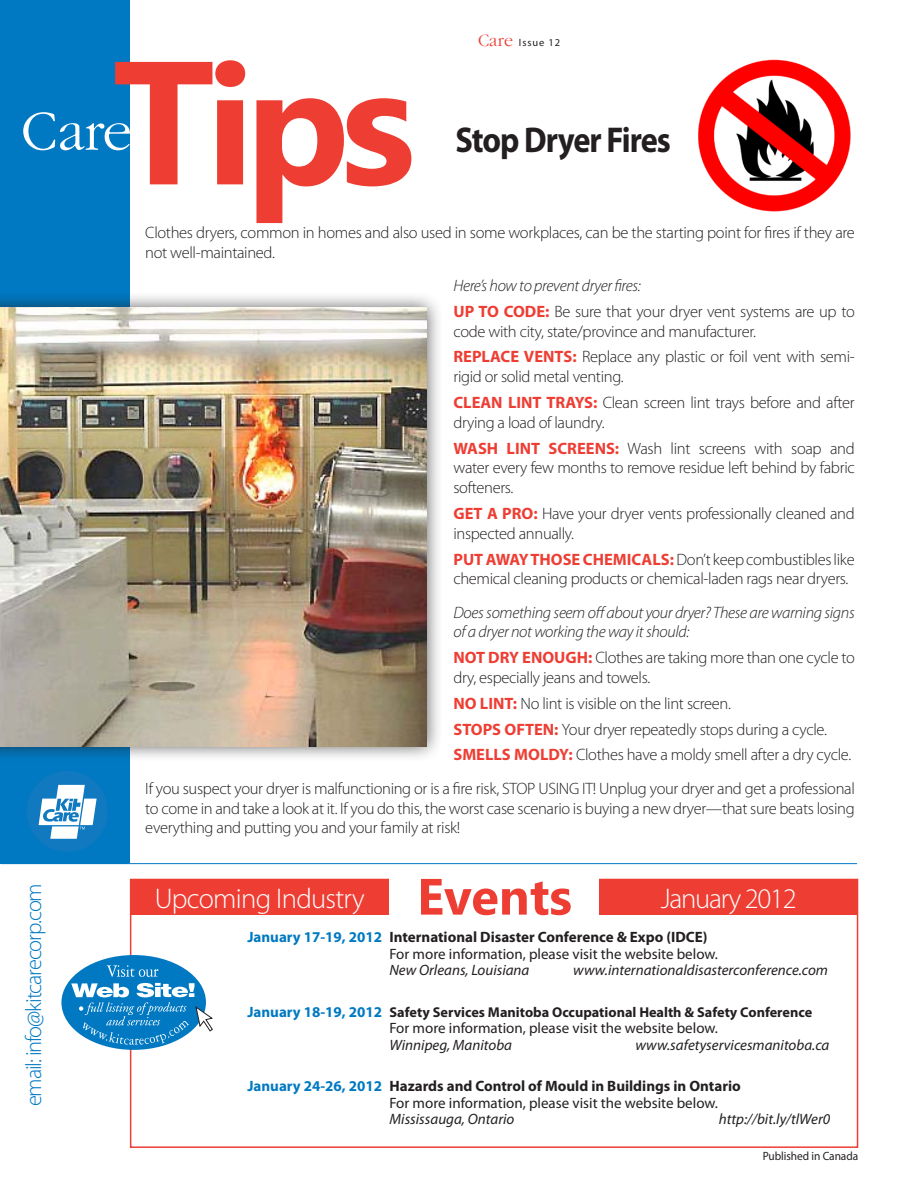
<style>
.page{position:relative;width:918px;height:1188px;background:#fff}
.page>*{position:absolute;margin:0;border:0;box-sizing:border-box;transform-origin:0 0}
.t1{font:700 168.15px "Segoe UI";color:#ee3e34}
.t2{font:300 58.65px "Garamond LT";color:#fff}
.t3{font:700 51px "Segoe UI";color:#ee3e34}
.t4{font:700 36px "Myriad Pro";letter-spacing:-.03em;color:#231f20;scale:.9 1}
.t5{font:300 28.5px "Myriad Pro";letter-spacing:-.025em;color:#fff}
.t6{font:300 28.5px "Myriad Pro";letter-spacing:-.045em;color:#fff}
.t7{font:300 22.5px "Myriad Pro";letter-spacing:-.05em;color:#0079c2}
.t8{font:300 16.5px/19.8px "Myriad Pro";letter-spacing:-.02em;color:#231f20}
.t9{font:italic 300 16.5px/19.8px "Myriad Pro";letter-spacing:-.02em;color:#231f20}
.t10{font:italic 15px "Myriad Pro";color:#231f20}
.t11{font:15px "Myriad Pro";color:#231f20}
.t12{font:700 15px "Myriad Pro";color:#231f20}
.t13{font:700 15px "Myriad Pro";color:#0079c2}
.t14{font:700 14.25px "Myriad Pro";color:#231f20}
.t15{font:12px "Myriad Pro";letter-spacing:-.005em;color:#231f20;scale:.95 1}
.t16{font:10.5px "Myriad Pro";letter-spacing:.09em;color:#231f20}
.s1{font-size:174.9px}
.s2{font-family:"Garamond LT";font-weight:300;font-size:18px;color:#ee3e34}
.s3{font-weight:700;color:#ee3e34}
</style>
<div class="page">
<div style="left:0;top:1px;width:130px;height:863px;background:#0079c2"></div>
<hr style="left:1px;top:863px;width:856px;height:1px;background:#0079c2">
<div style="left:27px;top:771px;width:81px;height:81px;background:#1079bf;border-radius:50%"></div>
<svg style="left:39px;top:785px;width:58px;height:54px"></svg>
<div style="left:131px;top:879px;width:727px;height:36px;background:#ee3e34"></div>
<div style="left:61px;top:955px;width:145px;height:95px;background:#0079c2;border-radius:50%"></div>
<svg style="left:107px;top:965px;width:51px;height:12px"></svg>
<svg style="left:71px;top:983px;width:142px;height:62px"></svg>
<div style="left:389px;top:878px;width:210px;height:44px;background:#fff"></div>
<div style="left:0;top:290px;width:442px;height:472px;background:#231f20;opacity:.75"></div>
<img style="left:0;top:308px;width:426px;height:438px">
<img style="left:698px;top:59px;width:153px;height:153px">
<p class="t1" style="left:112px;top:5px;width:304px"><span class="s1">T</span>ips</p>
<p class="t2" style="left:21px;top:100px;width:112px">Care</p>
<p class="t16" style="left:478px;top:36px;width:84px"><span class="s2">Care</span> Issue 12</p>
<p class="t4" style="left:455px;top:117px;width:241px">Stop Dryer Fires</p>
<p class="t8" style="left:145px;top:222px;width:711px">Clothes dryers, common in homes and also used in some workplaces, can be the starting point for fires if they are not well-maintained.</p>
<p class="t9" style="left:453px;top:275px;width:189px">Here’s how to prevent dryer fires:</p>
<p class="t8" style="left:453px;top:301px;width:403px"><span class="s3">UP TO CODE:</span> Be sure that your dryer vent systems are up to code with city, state/province and manufacturer.</p>
<p class="t8" style="left:453px;top:347px;width:403px"><span class="s3">REPLACE VENTS:</span> Replace any plastic or foil vent with semi&shy;rigid or solid metal venting.</p>
<p class="t8" style="left:453px;top:392px;width:403px"><span class="s3">CLEAN LINT TRAYS:</span> Clean screen lint trays before and after drying a load of laundry.</p>
<p class="t8" style="left:453px;top:438px;width:403px;text-align:justify"><span class="s3">WASH LINT SCREENS:</span> Wash lint screens with soap and water every few months to remove residue left behind by fabric softeners.</p>
<p class="t8" style="left:453px;top:503px;width:403px"><span class="s3">GET A PRO:</span> Have your dryer vents professionally cleaned and inspected annually.</p>
<p class="t8" style="left:453px;top:549px;width:403px"><span class="s3">PUT AWAY THOSE CHEMICALS:</span> Don’t keep combustibles like chemical cleaning products or chemical-laden rags near dryers.</p>
<p class="t9" style="left:453px;top:602px;width:403px">Does something seem off about your dryer? These are warning signs of a dryer not working the way it should:</p>
<p class="t8" style="left:453px;top:648px;width:403px"><span class="s3">NOT DRY ENOUGH:</span> Clothes are taking more than one cycle to dry, especially jeans and towels.</p>
<p class="t8" style="left:453px;top:693px;width:279px"><span class="s3">NO LINT:</span> No lint is visible on the lint screen.</p>
<p class="t8" style="left:453px;top:719px;width:375px"><span class="s3">STOPS OFTEN:</span> Your dryer repeatedly stops during a cycle.</p>
<p class="t8" style="left:453px;top:745px;width:399px"><span class="s3">SMELLS MOLDY:</span> Clothes have a moldy smell after a dry cycle.</p>
<p class="t8" style="left:145px;top:778px;width:711px;text-align:justify">If you suspect your dryer is malfunctioning or is a fire risk, STOP USING IT! Unplug your dryer and get a professional to come in and take a look at it. If you do this, the worst case scenario is buying a new dryer—that sure beats losing everything and putting you and your family at risk!</p>
<p class="t7" style="left:20px;top:1106px;width:225px;rotate:-90deg">email: info@kitcarecorp.com</p>
<p class="t3" style="left:417px;top:860px;width:156px">Events</p>
<p class="t6" style="left:661px;top:881px;width:137px">January 2012</p>
<p class="t5" style="left:155px;top:881px;width:211px">Upcoming Industry</p>
<p class="t12" style="left:389px;top:927px;width:319px">International Disaster Conference &amp; Expo (IDCE)</p>
<p class="t11" style="left:389px;top:944px;width:330px">For more information, please visit the website below.</p>
<p class="t10" style="left:389px;top:961px;width:141px">New Orleans, Louisiana</p>
<p class="t10" style="left:573px;top:961px;width:256px">www.internationaldisasterconference.com</p>
<p class="t13" style="left:248px;top:927px;width:136px">January 17-19, 2012</p>
<p class="t13" style="left:248px;top:1002px;width:136px">January 18-19, 2012</p>
<p class="t14" style="left:389px;top:1003px;width:424px">Safety Services Manitoba Occupational Health &amp; Safety Conference</p>
<p class="t11" style="left:389px;top:1019px;width:330px">For more information, please visit the website below.</p>
<p class="t10" style="left:389px;top:1035px;width:124px">Winnipeg, Manitoba</p>
<p class="t10" style="left:636px;top:1035px;width:195px">www.safetyservicesmanitoba.ca</p>
<p class="t12" style="left:389px;top:1076px;width:353px">Hazards and Control of Mould in Buildings in Ontario</p>
<p class="t11" style="left:389px;top:1094px;width:330px">For more information, please visit the website below.</p>
<p class="t10" style="left:389px;top:1110px;width:126px">Mississauga, Ontario</p>
<p class="t10" style="left:719px;top:1110px;width:113px">http://bit.ly/tlWer0</p>
<p class="t13" style="left:248px;top:1076px;width:136px">January 24-26, 2012</p>
<p class="t15" style="left:763px;top:1149px;width:102px">Published in Canada</p>
</div>
